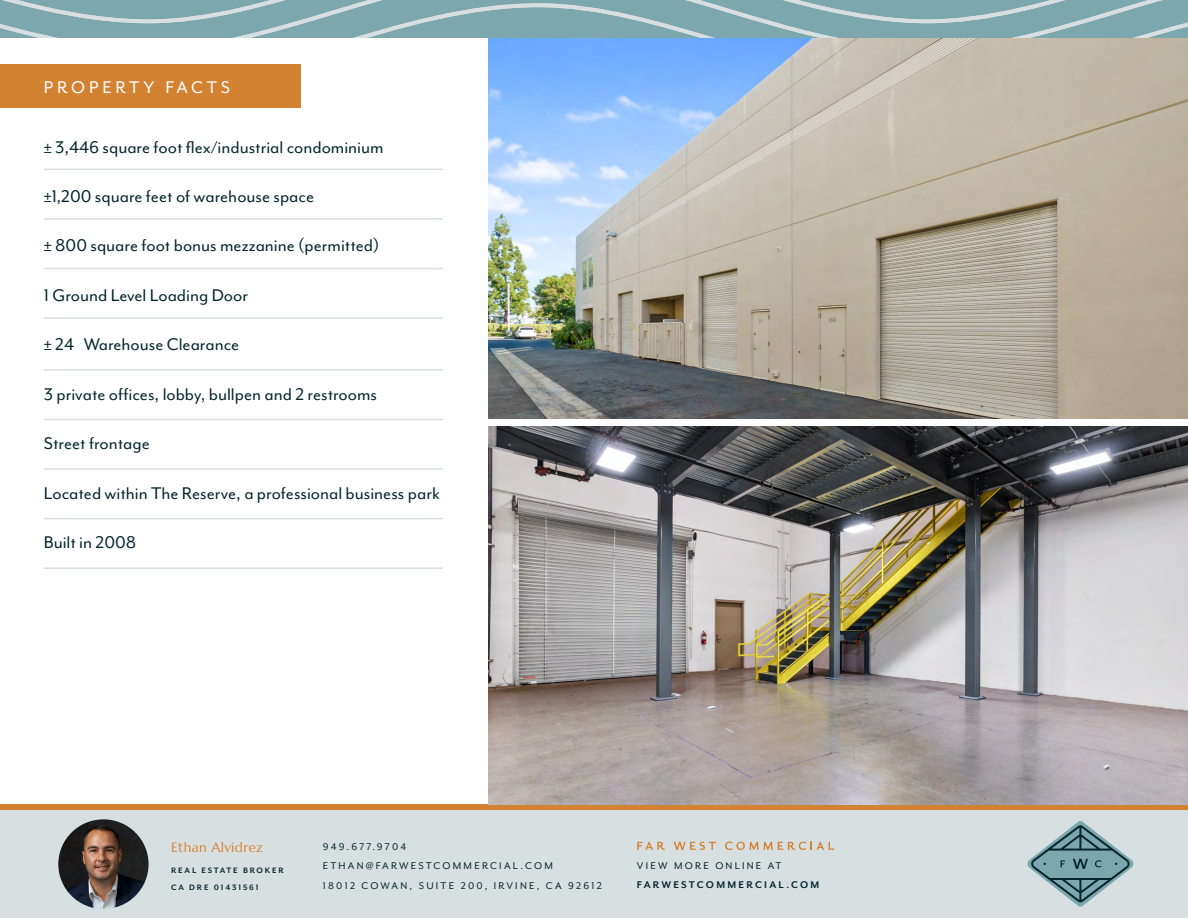
<style>
.page{position:relative;width:1188px;height:918px;background:#fff}
.page>*{position:absolute;margin:0;border:0;box-sizing:border-box;transform-origin:0 0}
.t1{font:19.5px "Mr Eaves Mod OT";color:#06262d}
.t2{font:19.5px "Mr Eaves San OT";letter-spacing:.2em;color:#fff}
.t3{font:13.5px "Marcellus";letter-spacing:.025em;color:#d38232}
.t4{font:11.25px/19.5px "Mr Eaves San OT";letter-spacing:.2em;color:#06262d}
.t5{font:700 11.25px "Mr Eaves San OT";letter-spacing:.2em;color:#06262d}
.t6{font:700 9px/16.5px "Mr Eaves San OT";letter-spacing:.2em;color:#06262d}
</style>
<div class="page">
<svg style="left:0;top:0;width:1188px;height:38px;background:#88aeb3"></svg>
<div style="left:0;top:810px;width:1188px;height:108px;background:#d8dfe1"></div>
<div style="left:0;top:805px;width:1188px;height:5px;background:#d38232"></div>
<img style="left:58px;top:819px;width:91px;height:90px;border-radius:45px">
<svg style="left:637px;top:842px;width:28px;height:8px"></svg>
<svg style="left:674px;top:842px;width:42px;height:8px"></svg>
<svg style="left:725px;top:842px;width:109px;height:8px"></svg>
<svg style="left:1027px;top:821px;width:107px;height:86px"></svg>
<div style="left:0;top:65px;width:300px;height:43px;background:#d38232"></div>
<hr style="left:44px;top:169px;width:399px;height:1px;background:#d8dfe1">
<hr style="left:44px;top:218px;width:399px;height:2px;background:#d8dfe1">
<hr style="left:44px;top:268px;width:399px;height:1px;background:#d8dfe1">
<hr style="left:44px;top:317px;width:399px;height:2px;background:#d8dfe1">
<hr style="left:44px;top:369px;width:399px;height:2px;background:#d8dfe1">
<hr style="left:44px;top:419px;width:399px;height:1px;background:#d8dfe1">
<hr style="left:44px;top:468px;width:399px;height:2px;background:#d8dfe1">
<hr style="left:44px;top:518px;width:399px;height:1px;background:#d8dfe1">
<hr style="left:44px;top:567px;width:399px;height:2px;background:#d8dfe1">
<img style="left:488px;top:38px;width:700px;height:381px">
<img style="left:488px;top:427px;width:700px;height:378px">
<p class="t2" style="left:44px;top:76px;width:188px">PROPERTY FACTS</p>
<p class="t1" style="left:44px;top:136px;width:341px">± 3,446 square foot flex/industrial condominium</p>
<p class="t1" style="left:44px;top:186px;width:272px">±1,200 square feet of warehouse space</p>
<p class="t1" style="left:44px;top:235px;width:337px">± 800 square foot bonus mezzanine (permitted)</p>
<p class="t1" style="left:44px;top:285px;width:206px">1 Ground Level Loading Door</p>
<p class="t1" style="left:44px;top:334px;width:197px">± 24́Warehouse Clearance</p>
<p class="t1" style="left:44px;top:384px;width:335px">3 private offices, lobby, bullpen and 2 restrooms</p>
<p class="t1" style="left:44px;top:433px;width:108px">Street frontage</p>
<p class="t1" style="left:44px;top:483px;width:398px">Located within The Reserve, a professional business park</p>
<p class="t1" style="left:44px;top:532px;width:94px">Built in 2008</p>
<p class="t3" style="left:171px;top:839px;width:93px">Ethan Alvidrez</p>
<p class="t6" style="left:171px;top:863px;width:114px">REAL ESTATE BROKER<br>CA DRE 01431561</p>
<p class="t4" style="left:323px;top:837px;width:281px">949.677.9704<br>ETHAN@FARWESTCOMMERCIAL.COM<br>18012 COWAN, SUITE 200, IRVINE, CA 92612</p>
<p class="t4" style="left:637px;top:856px;width:146px">VIEW MORE ONLINE AT</p>
<p class="t5" style="left:637px;top:879px;width:184px">FARWESTCOMMERCIAL.COM</p>
</div>
